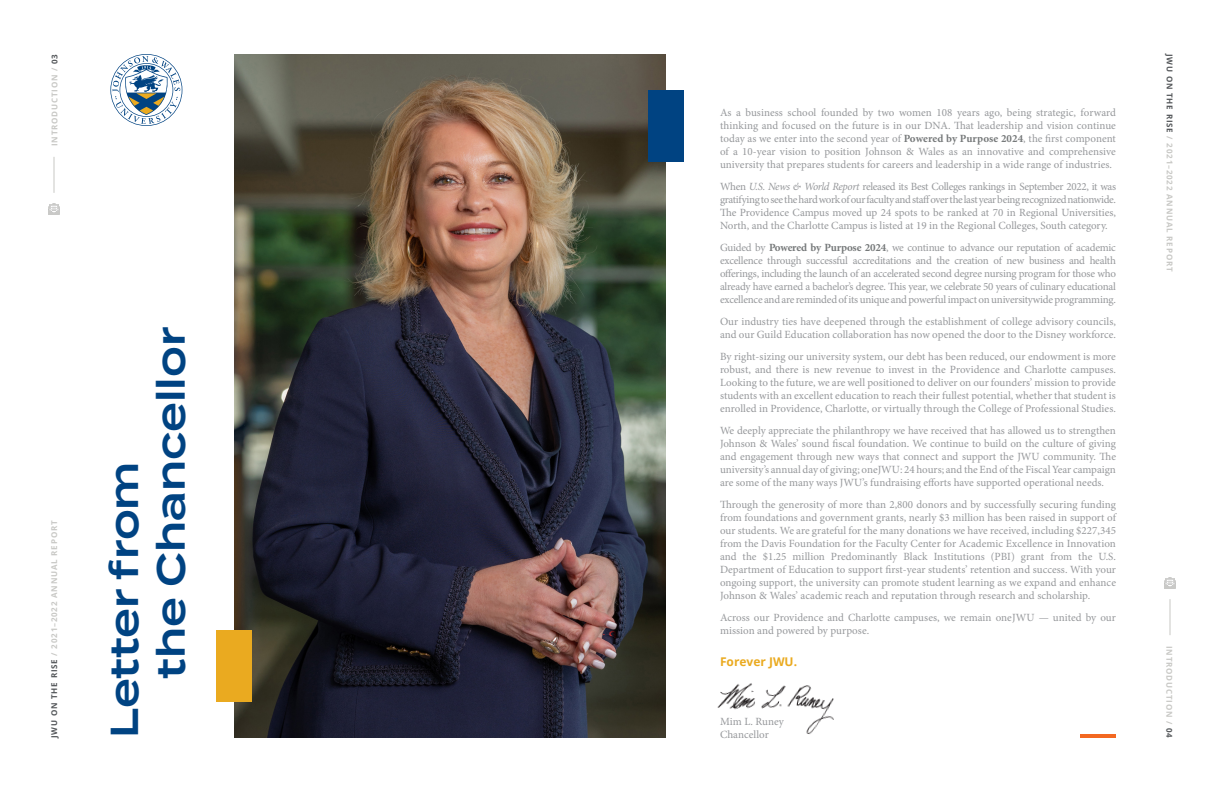
<style>
.page{position:relative;width:1224px;height:792px;background:#fff}
.page>*{position:absolute;margin:0;border:0;box-sizing:border-box;transform-origin:0 0}
.t1{font:600 39px "Termina";color:#004382}
.t2{font:700 12px "Open Sans";color:#eaaa20}
.Body_Copy{font:11px/13px "Minion Pro";color:#96989b;text-align:justify}
.t3{font:700 8px "Open Sans";letter-spacing:.1em;color:#c8c8c5}
.t4{font:700 8px "Open Sans";color:#535659}
.s1{color:#535659}
.s2{font-weight:700;color:#76797a}
.s3{font-style:italic}
</style>
<div class="page">
<hr style="left:54px;top:157px;width:1px;height:36px;background:#c8c8c5">
<svg style="left:49px;top:204px;width:10px;height:10px"></svg>
<hr style="left:1170px;top:599px;width:1px;height:36px;background:#c8c8c5">
<svg style="left:1165px;top:578px;width:10px;height:10px"></svg>
<img style="left:234px;top:54px;width:432px;height:684px">
<svg style="left:110px;top:54px;width:72px;height:72px"></svg>
<img style="left:717px;top:683px;width:117px;height:51px">
<div style="left:216px;top:630px;width:36px;height:72px;background:#eaaa20"></div>
<div style="left:648px;top:90px;width:36px;height:72px;background:#004382"></div>
<hr style="left:1080px;top:734px;width:36px;height:4px;background:#f36821">
<p class="t3" style="left:49px;top:146px;width:94px;rotate:-90deg">INTRODUCTION / <span class="s1">03</span></p>
<p class="t3" style="left:1175px;top:54px;width:219px;rotate:90deg"><span class="s1">JWU ON THE RISE</span> / 2021–2022 ANNUAL REPORT</p>
<p class="Body_Copy" style="left:720px;top:106px;width:398px">As a business school founded by two women 108 years ago, being strategic, forward thinking and focused on the future is in our DNA. That leadership and vision continue today as we enter into the second year of <span class="s2">Powered by Purpose 2024</span>, the first component of a 10-year vision to position Johnson &amp; Wales as an innovative and comprehensive university that prepares students for careers and leadership in a wide range of industries.</p>
<p class="Body_Copy" style="left:720px;top:180px;width:398px">When <span class="s3">U.S. News &amp; World Report</span> released its Best Colleges rankings in September 2022, it was gratifying to see the hard work of our faculty and staff over the last year being recognized nationwide.<br>The Providence Campus moved up 24 spots to be ranked at 70 in Regional Universities, North, and the Charlotte Campus is listed at 19 in the Regional Colleges, South category.</p>
<p class="Body_Copy" style="left:720px;top:241px;width:398px">Guided by <span class="s2">Powered by Purpose 2024</span>, we continue to advance our reputation of academic excellence through successful accreditations and the creation of new business and health offerings, including the launch of an accelerated second degree nursing program for those who already have earned a bachelor’s degree. This year, we celebrate 50 years of culinary educational excellence and are reminded of its unique and powerful impact on universitywide programming.</p>
<p class="Body_Copy" style="left:720px;top:315px;width:398px">Our industry ties have deepened through the establishment of college advisory councils, and our Guild Education collaboration has now opened the door to the Disney workforce.</p>
<p class="Body_Copy" style="left:720px;top:350px;width:398px">By right-sizing our university system, our debt has been reduced, our endowment is more robust, and there is new revenue to invest in the Providence and Charlotte campuses.<br>Looking to the future, we are well positioned to deliver on our founders’ mission to provide students with an excellent education to reach their fullest potential, whether that student is enrolled in Providence, Charlotte, or virtually through the College of Professional Studies.</p>
<p class="Body_Copy" style="left:720px;top:424px;width:398px">We deeply appreciate the philanthropy we have received that has allowed us to strengthen Johnson &amp; Wales’ sound fiscal foundation. We continue to build on the culture of giving and engagement through new ways that connect and support the JWU community. The university’s annual day of giving; oneJWU: 24 hours; and the End of the Fiscal Year campaign are some of the many ways JWU’s fundraising efforts have supported operational needs.</p>
<p class="Body_Copy" style="left:720px;top:498px;width:398px">Through the generosity of more than 2,800 donors and by successfully securing funding from foundations and government grants, nearly $3 million has been raised in support of our students. We are grateful for the many donations we have received, including $227,345 from the Davis Foundation for the Faculty Center for Academic Excellence in Innovation and the $1.25 million Predominantly Black Institutions (PBI) grant from the U.S.<br>Department of Education to support first-year students’ retention and success. With your ongoing support, the university can promote student learning as we expand and enhance Johnson &amp; Wales’ academic reach and reputation through research and scholarship.</p>
<p class="Body_Copy" style="left:720px;top:611px;width:397px">Across our Providence and Charlotte campuses, we remain oneJWU — united by our mission and powered by purpose.</p>
<p class="t2" style="left:720px;top:653px;width:79px">Forever JWU.</p>
<p class="t1" style="left:142px;top:679px;width:354px;rotate:-90deg">the Chancellor</p>
<p class="t1" style="left:95px;top:738px;width:278px;rotate:-90deg">Letter from</p>
<p class="t3" style="left:49px;top:738px;width:219px;rotate:-90deg"><span class="s1">JWU ON THE RISE</span> / 2021–2022 ANNUAL REPORT</p>
<p class="t3" style="left:1175px;top:646px;width:80px;rotate:90deg">INTRODUCTION /</p>
<p class="Body_Copy" style="left:720px;top:715px;width:65px">Mim L. Runey<br>Chancellor</p>
<p class="t4" style="left:1175px;top:728px;width:11px;rotate:90deg">04</p>
</div>
